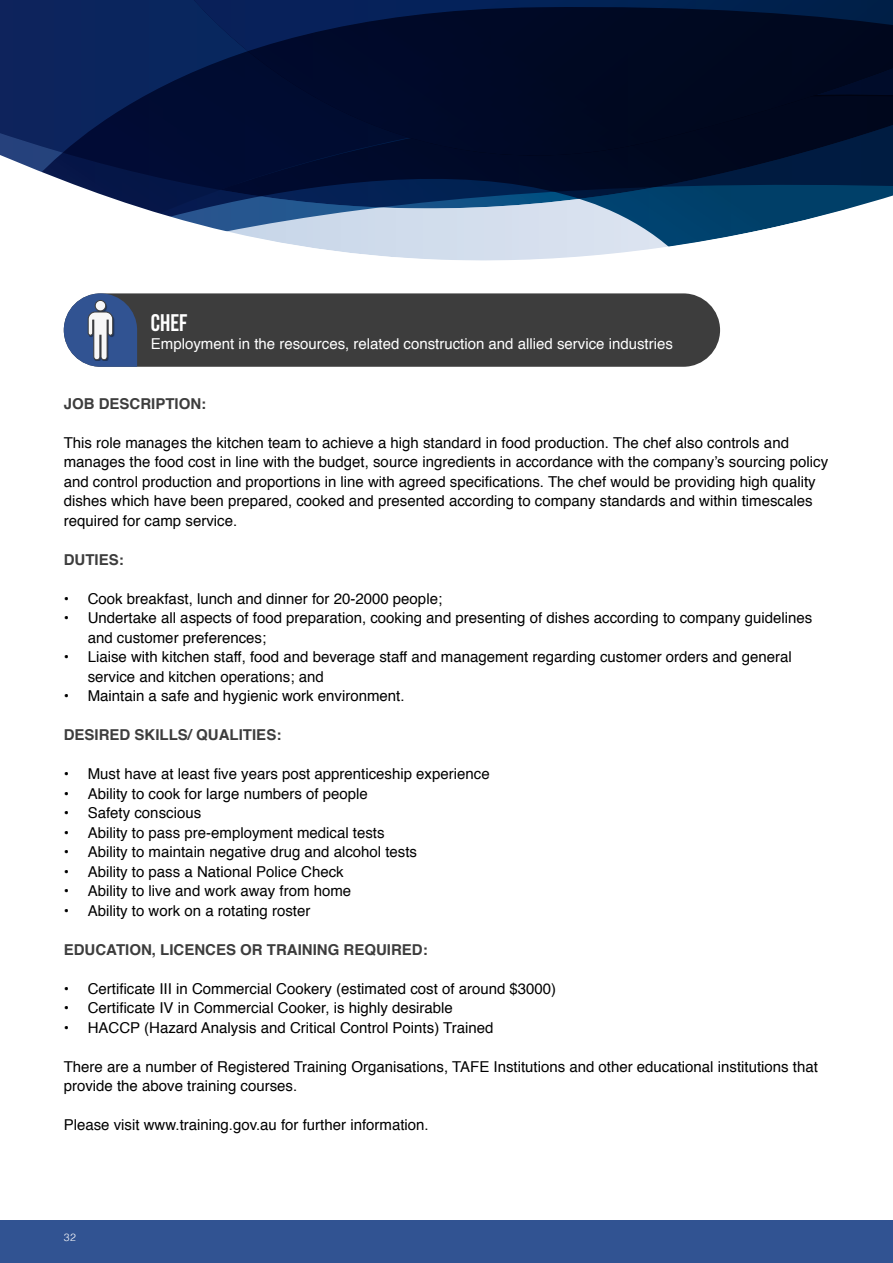
<style>
.page{position:relative;width:893px;height:1263px;background:#fff}
.page>*{position:absolute;margin:0;border:0;box-sizing:border-box;transform-origin:0 0}
.t1{font:24px "Bebas Neue";color:#fff}
.t2{font:15px/19.5px "Helvetica";color:#000}
.t3{font:700 15px "Helvetica";color:#3d3d3d}
.t4{font:15px "Helvetica";color:#fff}
.t5{font:300 10.5px "Helvetica";color:#fff}
</style>
<div class="page">
<div style="left:0;top:1220px;width:893px;height:43px;background:#315392"></div>
<svg style="left:0;top:0;width:893px;height:121px"></svg>
<svg style="left:0;top:121px;width:893px;height:246px"></svg>
<div style="left:64px;top:293px;width:656px;height:74px;background:#3d3d3d;border-radius:37px"></div>
<svg style="left:64px;top:293px;width:73px;height:74px"></svg>
<hr style="left:892px;top:400px;width:1px;height:98px;background:#e9ebed">
<h1 class="t1" style="left:151px;top:309px;width:38px">Chef</h1>
<p class="t4" style="left:151px;top:332px;width:523px">Employment in the resources, related construction and allied service industries</p>
<p class="t3" style="left:64px;top:391px;width:144px">JOBDESCRIPTION:</p>
<p class="t2" style="left:64px;top:433px;width:766px">This role manages the kitchen team to achieve a high standard in food production. The chef also controls and manages the food cost in line with the budget, source ingredients in accordance with the company’s sourcing policy and control production and proportions in line with agreed specifications. The chef would be providing high quality dishes which have been prepared, cooked and presented according to company standards and within timescales required for camp service.</p>
<p class="t3" style="left:64px;top:547px;width:61px">DUTIES:</p>
<p class="t2" style="left:64px;top:589px;width:380px">• Cook breakfast, lunch and dinner for 20-2000 people;</p>
<p class="t2" style="left:88px;top:609px;width:726px;text-indent:-24px">• Undertake all aspects of food preparation, cooking and presenting of dishes according to company guidelines and customer preferences;</p>
<p class="t2" style="left:88px;top:648px;width:706px;text-indent:-24px">• Liaise with kitchen staff, food and beverage staff and management regarding customer orders and general service and kitchen operations; and</p>
<p class="t2" style="left:64px;top:687px;width:342px">• Maintain a safe and hygienic work environment.</p>
<p class="t3" style="left:64px;top:723px;width:219px">DESIRED SKILLS/ QUALITIES:</p>
<p class="t2" style="left:64px;top:765px;width:427px">• Must have at least five years post apprenticeship experience</p>
<p class="t2" style="left:64px;top:784px;width:306px">• Ability to cook for large numbers of people</p>
<p class="t2" style="left:64px;top:804px;width:139px">• Safety conscious</p>
<p class="t2" style="left:64px;top:823px;width:322px">• Ability to pass pre-employment medical tests</p>
<p class="t2" style="left:64px;top:843px;width:355px">• Ability to maintain negative drug and alcohol tests</p>
<p class="t2" style="left:64px;top:862px;width:281px">• Ability to pass a National Police Check</p>
<p class="t2" style="left:64px;top:882px;width:289px">• Ability to live and work away from home</p>
<p class="t2" style="left:64px;top:901px;width:248px">• Ability to work on a rotating roster</p>
<p class="t3" style="left:64px;top:937px;width:365px">EDUCATION, LICENCES OR TRAINING REQUIRED:</p>
<p class="t2" style="left:64px;top:979px;width:494px">• Certificate III in Commercial Cookery (estimated cost of around $3000)</p>
<p class="t2" style="left:64px;top:999px;width:391px">• Certificate IV in Commercial Cooker, is highly desirable</p>
<p class="t2" style="left:64px;top:1018px;width:431px">• HACCP (Hazard Analysis and Critical Control Points) Trained</p>
<p class="t2" style="left:64px;top:1057px;width:756px">There are a number of Registered Training Organisations, TAFE Institutions and other educational institutions that provide the above training courses.</p>
<p class="t2" style="left:64px;top:1116px;width:366px">Please visit www.training.gov.au for further information.</p>
<p class="t5" style="left:64px;top:1230px;width:14px">32</p>
</div>
